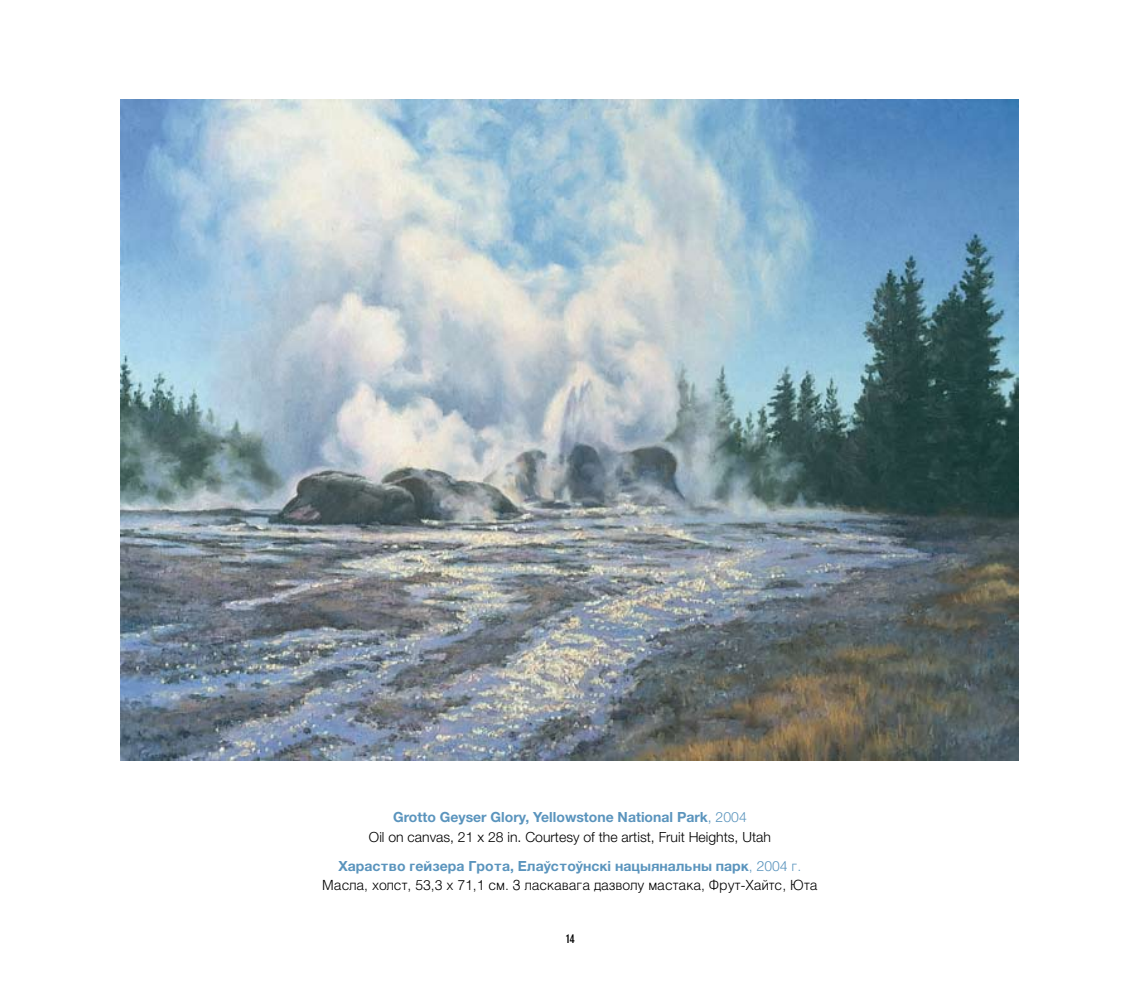
<style>
.page{position:relative;width:1141px;height:993px;background:#fff}
.page>*{position:absolute;margin:0;border:0;box-sizing:border-box;transform-origin:0 0}
.t1{font:300 14px/19.2px "CYR Helvetica";color:#000;text-align:center}
.t2{font:300 14px/19.2px "Helvetica Neue";color:#000;text-align:center}
.t3{font:700 condensed 12.25px "DIN Neuzeit Grotesk";color:#000}
.s1{font-weight:700;color:#5a94bd}
.s2{color:#5a94bd}
</style>
<div class="page">
<img style="left:120px;top:99px;width:899px;height:661px">
<p class="t2" style="left:369px;top:807px;width:403px"><span class="s1">Grotto Geyser Glory, Yellowstone National Park</span><span class="s2">, 2004<br></span>Oil on canvas, 21 x 28 in. Courtesy of the artist, Fruit Heights, Utah</p>
<p class="t1" style="left:322px;top:856px;width:497px"><span class="s1">Öf-hf-cndj utq-pt-hf Uhj-nf, Tkfê-cnjêycrè yf-wsz-yfkm-ys gf-hr</span><span class="s2">, 2004 u.<br></span>Vfckf, öjkcn, 53,3 ö 71,1 cv. P kfcrfdfuf lfpdjke vfcnfrf, Ahen-Öfqnc, Ñnf</p>
<p class="t3" style="left:566px;top:930px;width:6px">14</p>
</div>
